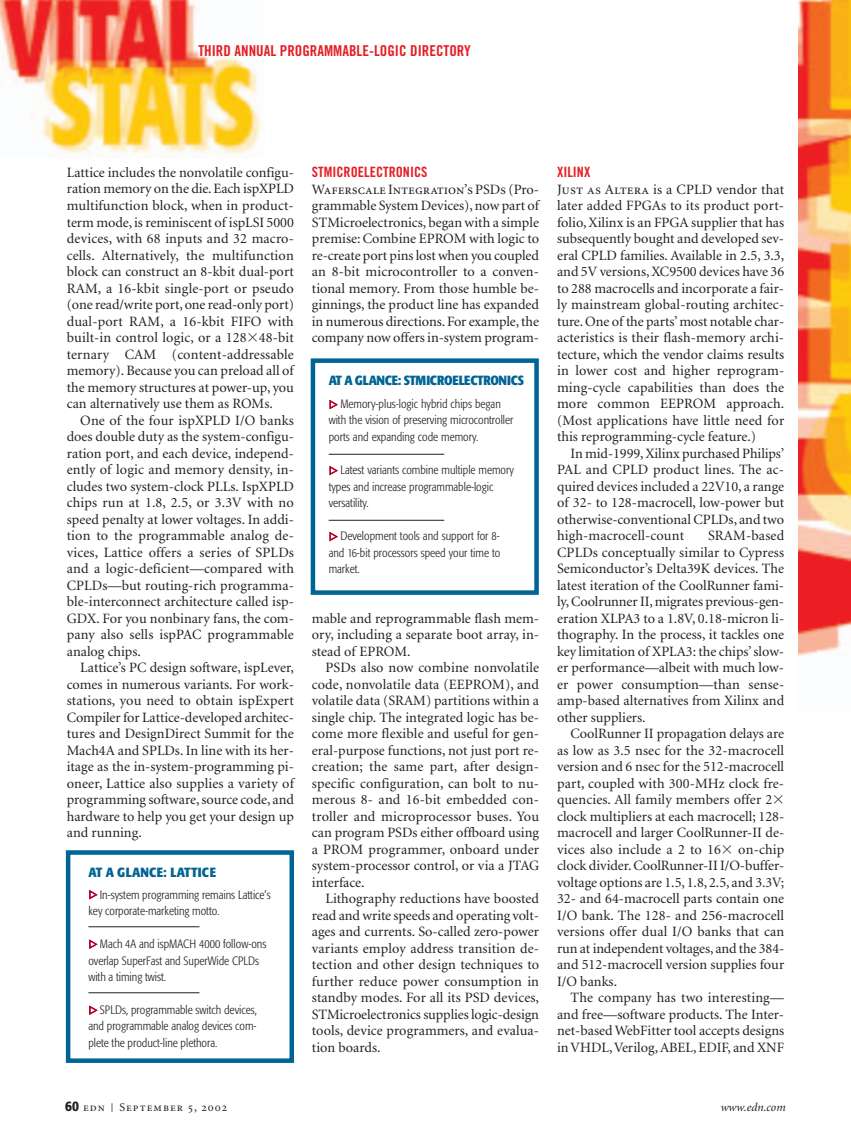
<style>
.page{position:relative;width:851px;height:1134px;background:#fff}
.page>*{position:absolute;margin:0;border:0;box-sizing:border-box;transform-origin:0 0}
.t1{font:15px "Trade Gothic Bold Cond Twenty";color:#e41f25}
.t2{font:14.25px/16.5px "Minion";color:#231f20;text-align:justify}
.t3{font:14.25px "Minion Regular SC";letter-spacing:-.005em;color:#231f20}
.t4{font:14.25px "Trade Gothic Bold Cond Twenty";color:#e41f25}
.t5{font:700 condensed 13.2px "Formata";letter-spacing:-.02em;color:#006494}
.t6{font:700 condensed 13.2px "Formata";letter-spacing:.02em;color:#006494}
.t7{font:300 condensed 12px/16.5px "Formata";color:#231f20}
.t8{font:12px "Minion Regular SC";letter-spacing:.085em;color:#231f20}
.t9{font:italic 12px "Minion";color:#231f20}
.s1{color:#fff}
.s2{font-size:18px;color:#fff}
.s3{font-family:"Universal Greekwith Math Pi"}
.s4{font-family:"Minion"}
.s5{font-family:"Minion Regular SC"}
.s6{font-family:"Formata";font-weight:500;font-stretch:condensed;font-size:14.4px}
.s7{font-family:"Trade Gothic";font-weight:300}
</style>
<div class="page">
<img style="left:0;top:0;width:260px;height:154px">
<hr style="left:328px;top:454px;width:116px;height:1px;background:#231f20">
<hr style="left:328px;top:520px;width:116px;height:1px;background:#231f20">
<div style="left:310px;top:358px;width:228px;height:237px;border:4px solid #006494"></div>
<img style="left:798px;top:0;width:52px;height:656px">
<hr style="left:88px;top:927px;width:111px;height:1px;background:#231f20">
<hr style="left:88px;top:993px;width:111px;height:1px;background:#231f20">
<div style="left:66px;top:850px;width:228px;height:213px;border:4px solid #006494"></div>
<p class="t1" style="left:198px;top:45px;width:533px">THIRD ANNUAL PROGRAMMABLE-LOGIC DIRECTORY <span class="s1">U</span><span class="s2">AL PROGRAMMABLE-LOGIC DIRECTORY</span></p>
<p class="t2" style="left:67px;top:165px;width:229px">Lattice includes the nonvolatile configu&shy;ration memory on the die. Each ispXPLD multifunction block, when in product&shy;term mode, is reminiscent of ispLSI 5000 devices, with 68 inputs and 32 macro&shy;cells. Alternatively, the multifunction block can construct an 8-kbit dual-port RAM, a 16-kbit single-port or pseudo (one read/write port, one read-only port) dual-port RAM, a 16-kbit FIFO with built-in control logic, or a 128<span class="s3">-</span>48-bit ternary CAM (content-addressable memory). Because you can preload all of the memory structures at power-up, you can alternatively use them as ROMs.</p>
<p class="t2" style="left:67px;top:413px;width:229px;text-indent:14px">One of the four ispXPLD I/O banks does double duty as the system-configu&shy;ration port, and each device, independ&shy;ently of logic and memory density, in&shy;cludes two system-clock PLLs. IspXPLD chips run at 1.8, 2.5, or 3.3V with no speed penalty at lower voltages. In addi&shy;tion to the programmable analog de&shy;vices, Lattice offers a series of SPLDs and a logic-deficient—compared with CPLDs—but routing-rich programma&shy;ble-interconnect architecture called isp-GDX. For you nonbinary fans, the com&shy;pany also sells ispPAC programmable analog chips.</p>
<p class="t2" style="left:67px;top:660px;width:229px;text-indent:14px">Lattice’s PC design software, ispLever, comes in numerous variants. For work&shy;stations, you need to obtain ispExpert Compiler for Lattice-developed architec&shy;tures and DesignDirect Summit for the Mach4A and SPLDs. In line with its her&shy;itage as the in-system-programming pi&shy;oneer, Lattice also supplies a variety of programming software, source code, and hardware to help you get your design up and running.</p>
<p class="t6" style="left:88px;top:867px;width:129px">AT A GLANCE: LATTICE</p>
<p class="t7" style="left:88px;top:887px;width:184px;text-indent:11px">In-system programming remains Lattice’s key corporate-marketing motto.</p>
<p class="t7" style="left:88px;top:936px;width:179px;text-indent:11px">Mach 4A and ispMACH 4000 follow-ons overlap SuperFast and SuperWide CPLDs with a timing twist.</p>
<p class="t7" style="left:88px;top:1002px;width:170px;text-align:justify;text-indent:11px">SPLDs, programmable switch devices, and programmable analog devices com&shy;plete the product-line plethora.</p>
<p class="t4" style="left:312px;top:167px;width:117px">STMICROELECTRONICS</p>
<p class="t3" style="left:312px;top:183px;width:229px">Waferscale Integration’s PSDs <span class="s4">(Pro-</span></p>
<p class="t2" style="left:312px;top:198px;width:229px">grammable System Devices), now part of STMicroelectronics, began with a simple premise: Combine EPROM with logic to re-create port pins lost when you coupled an 8-bit microcontroller to a conven&shy;tional memory. From those humble be&shy;ginnings, the product line has expanded in numerous directions. For example, the company now offers in-system program-</p>
<p class="t5" style="left:328px;top:375px;width:197px">AT A GLANCE: STMICROELECTRONICS</p>
<p class="t7" style="left:328px;top:396px;width:186px;text-indent:12px">Memory-plus-logic hybrid chips began with the vision of preserving microcontroller ports and expanding code memory.</p>
<p class="t7" style="left:328px;top:462px;width:187px;text-indent:12px">Latest variants combine multiple memory types and increase programmable-logic versatility.</p>
<p class="t7" style="left:328px;top:528px;width:173px;text-align:justify;text-indent:12px">Development tools and support for 8- and 16-bit processors speed your time to market.</p>
<p class="t2" style="left:312px;top:611px;width:229px">mable and reprogrammable flash mem&shy;ory, including a separate boot array, in&shy;stead of EPROM.</p>
<p class="t2" style="left:312px;top:660px;width:229px;text-indent:14px">PSDs also now combine nonvolatile code, nonvolatile data (EEPROM), and volatile data (SRAM) partitions within a single chip. The integrated logic has be&shy;come more flexible and useful for gen&shy;eral-purpose functions, not just port re&shy;creation; the same part, after design&shy;specific configuration, can bolt to nu&shy;merous 8- and 16-bit embedded con&shy;troller and microprocessor buses. You can program PSDs either offboard using a PROM programmer, onboard under system-processor control, or via a JTAG interface.</p>
<p class="t2" style="left:312px;top:891px;width:229px;text-indent:14px">Lithography reductions have boosted read and write speeds and operating volt&shy;ages and currents. So-called zero-power variants employ address transition de&shy;tection and other design techniques to further reduce power consumption in standby modes. For all its PSD devices, STMicroelectronics supplies logic-design tools, device programmers, and evalua&shy;tion boards.</p>
<p class="t4" style="left:557px;top:167px;width:35px">XILINX</p>
<p class="t2" style="left:557px;top:182px;width:229px"><span class="s5">Just as Altera</span> is a CPLD vendor that later added FPGAs to its product port&shy;folio, Xilinx is an FPGA supplier that has subsequently bought and developed sev&shy;eral CPLD families. Available in 2.5, 3.3, and 5V versions, XC9500 devices have 36 to 288 macrocells and incorporate a fair&shy;ly mainstream global-routing architec&shy;ture. One of the parts’ most notable char&shy;acteristics is their flash-memory archi&shy;tecture, which the vendor claims results in lower cost and higher reprogram&shy;ming-cycle capabilities than does the more common EEPROM approach. (Most applications have little need for this reprogramming-cycle feature.)</p>
<p class="t2" style="left:557px;top:446px;width:229px;text-indent:14px">In mid-1999, Xilinx purchased Philips’ PAL and CPLD product lines. The ac&shy;quired devices included a 22V10, a range of 32- to 128-macrocell, low-power but otherwise-conventional CPLDs, and two high-macrocell-count</p>
<p class="t2" style="left:557px;top:528px;width:229px;text-indent:151px">SRAM-based CPLDs conceptually similar to Cypress Semiconductor’s Delta39K devices. The latest iteration of the CoolRunner fami&shy;ly, Coolrunner II, migrates previous-gen&shy;eration XLPA3 to a 1.8V, 0.18-micron li&shy;thography. In the process, it tackles one key limitation of XPLA3: the chips’ slow&shy;er performance—albeit with much low&shy;er power consumption—than sense&shy;amp-based alternatives from Xilinx and other suppliers.</p>
<p class="t2" style="left:557px;top:726px;width:229px;text-indent:14px">CoolRunner II propagation delays are as low as 3.5 nsec for the 32-macrocell version and 6 nsec for the 512-macrocell part, coupled with 300-MHz clock fre&shy;quencies. All family members offer 2<span class="s3">- </span>clock multipliers at each macrocell; 128- macrocell and larger CoolRunner-II de&shy;vices also include a 2 to 16<span class="s3">-</span> on-chip clock divider. CoolRunner-II I/O-buffer&shy;voltage options are 1.5, 1.8, 2.5, and 3.3V; 32- and 64-macrocell parts contain one I/O bank. The 128- and 256-macrocell versions offer dual I/O banks that can run at independent voltages, and the 384- and 512-macrocell version supplies four I/O banks.</p>
<p class="t2" style="left:557px;top:990px;width:229px;text-indent:14px">The company has two interesting— and free—software products. The Inter&shy;net-based WebFitter tool accepts designs in VHDL,Verilog, ABEL, EDIF, and XNF</p>
<p class="t8" style="left:65px;top:1102px;width:163px"><span class="s6">60</span> edn <span class="s7">|</span> September 5, 2002</p>
<p class="t9" style="left:720px;top:1102px;width:66px">www.edn.com</p>
</div>
